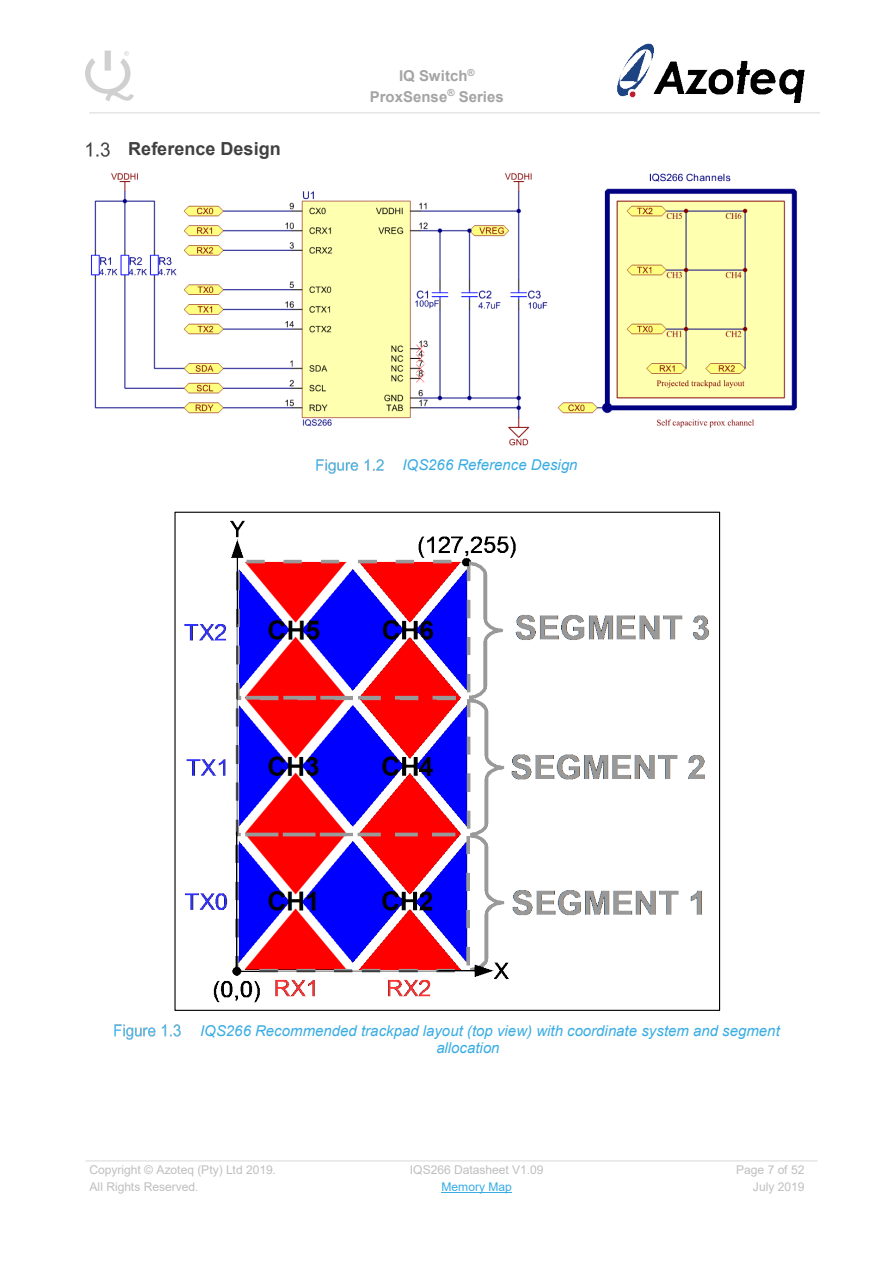
<style>
.page{position:relative;width:894px;height:1263px;background:#fff}
.page>*{position:absolute;margin:0;border:0;box-sizing:border-box;transform-origin:0 0}
.t1{font:700 18px "Arial";color:#404040}
.t2{font:italic 15px/17.2px "Arial";color:#39ace2}
.t3{font:700 15px/20.1px "Arial";color:#a4a4a4;text-align:center}
.t4{font:12px "Arial";letter-spacing:-.005em;color:#bfbfbf}
.t5{font:12px "Arial";letter-spacing:-.005em;color:#39ace2}
</style>
<div class="page">
<img style="left:86px;top:50px;width:47px;height:51px">
<hr style="left:441px;top:1192px;width:70px;height:1px;background:#39ace2">
<hr style="left:89px;top:112px;width:730px;height:1px;background:#dcdcdc">
<img style="left:617px;top:43px;width:188px;height:60px">
<hr style="left:86px;top:1160px;width:731px;height:1px;background:#dcdcdc">
<img style="left:86px;top:142px;width:24px;height:14px">
<img style="left:316px;top:459px;width:67px;height:15px">
<img style="left:114px;top:1024px;width:67px;height:15px">
<img style="left:90px;top:173px;width:707px;height:273px">
<img style="left:184px;top:520px;width:525px;height:483px">
<p class="t1" style="left:128px;top:136px;width:154px">Reference Design</p>
<p class="t3" style="left:370px;top:66px;width:135px">IQ Switch<sup>®<br></sup>ProxSense<sup>®</sup> Series</p>
<p class="t2" style="left:402px;top:456px;width:176px">IQS266 Reference Design</p>
<p class="t2" style="left:436px;top:1022px;width:345px;text-indent:-236px">IQS266 Recommended trackpad layout (top view) with coordinate system and segment allocation</p>
<p class="t4" style="left:89px;top:1161px;width:188px">Copyright © Azoteq (Pty) Ltd 2019.</p>
<p class="t4" style="left:410px;top:1161px;width:135px">IQS266 Datasheet V1.09</p>
<p class="t4" style="left:735px;top:1161px;width:70px">Page 7 of 52</p>
<p class="t4" style="left:89px;top:1178px;width:110px">All Rights Reserved.</p>
<p class="t5" style="left:441px;top:1178px;width:72px">Memory Map</p>
<p class="t4" style="left:752px;top:1178px;width:53px">July 2019</p>
</div>
